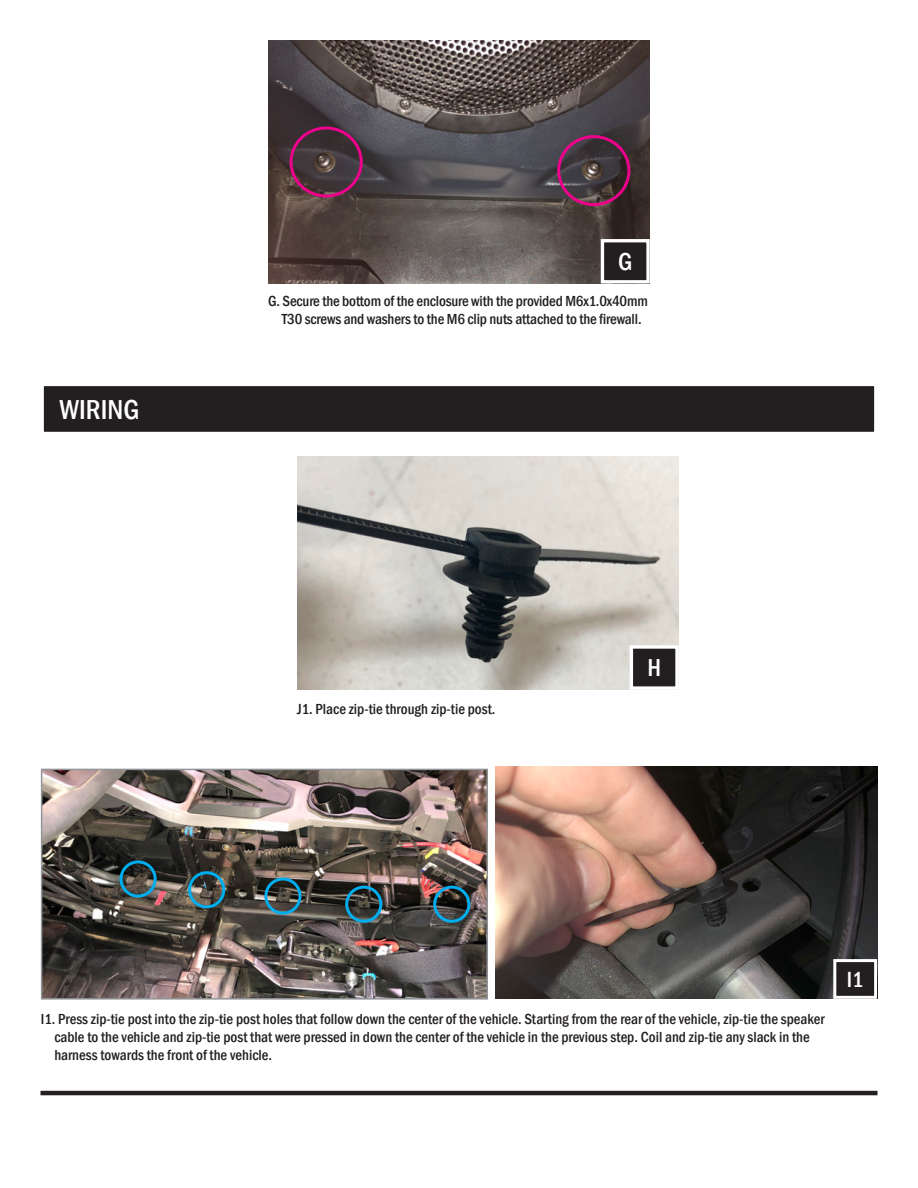
<style>
.page{position:relative;width:918px;height:1188px;background:#fff}
.page>*{position:absolute;margin:0;border:0;box-sizing:border-box;transform-origin:0 0}
.t1{font:500 condensed 28.2px "Franklin Gothic";color:#fff}
.t2{font:500 condensed 25.2px "Franklin Gothic";color:#fff}
.t3{font:500 condensed 22.5px "Franklin Gothic";color:#fff}
.t4{font:500 condensed 15px/18px "Franklin Gothic";color:#231f20;text-align:center}
</style>
<div class="page">
<hr style="left:40px;top:1091px;width:838px;height:4px;background:#231f20">
<img style="left:268px;top:40px;width:382px;height:244px">
<svg style="left:599px;top:237px;width:51px;height:47px"></svg>
<div style="left:557px;top:135px;width:73px;height:71px;border:3px solid #ed028c;border-radius:50%"></div>
<div style="left:290px;top:127px;width:73px;height:70px;border:3px solid #ed028c;border-radius:50%"></div>
<div style="left:43px;top:386px;width:832px;height:46px;background:#231f20"></div>
<img style="left:297px;top:457px;width:382px;height:233px">
<img style="left:496px;top:767px;width:381px;height:232px">
<svg style="left:628px;top:644px;width:51px;height:46px"></svg>
<img style="left:44px;top:772px;width:441px;height:225px">
<div style="left:41px;top:769px;width:447px;height:231px;border:2px solid #939598"></div>
<svg style="left:832px;top:958px;width:46px;height:41px"></svg>
<div style="left:120px;top:860px;width:37px;height:38px;border:3px solid #00aeef;border-radius:50%"></div>
<div style="left:188px;top:871px;width:37px;height:37px;border:3px solid #00aeef;border-radius:50%"></div>
<div style="left:264px;top:878px;width:38px;height:37px;border:3px solid #00aeef;border-radius:50%"></div>
<div style="left:345px;top:886px;width:37px;height:37px;border:3px solid #00aeef;border-radius:50%"></div>
<div style="left:433px;top:886px;width:37px;height:37px;border:3px solid #00aeef;border-radius:50%"></div>
<p class="t1" style="left:60px;top:391px;width:81px">WIRING</p>
<p class="t2" style="left:618px;top:245px;width:16px">G</p>
<p class="t4" style="left:268px;top:292px;width:381px">G. Secure the bottom of the enclosure with the provided M6x1.0x40mm<br>T30 screws and washers to the M6 clip nuts attached to the firewall.</p>
<p class="t4" style="left:297px;top:700px;width:200px">J1. Place zip-tie through zip-tie post.</p>
<p class="t2" style="left:647px;top:651px;width:15px">H</p>
<p class="t4" style="left:54px;top:1010px;width:772px;text-align:left;text-indent:-14px">I1. Press zip-tie post into the zip-tie post holes that follow down the center of the vehicle. Starting from the rear of the vehicle, zip-tie the speaker cable to the vehicle and zip-tie post that were pressed in down the center of the vehicle in the previous step. Coil and zip-tie any slack in the harness towards the front of the vehicle.</p>
<p class="t3" style="left:847px;top:965px;width:18px">I1</p>
</div>
